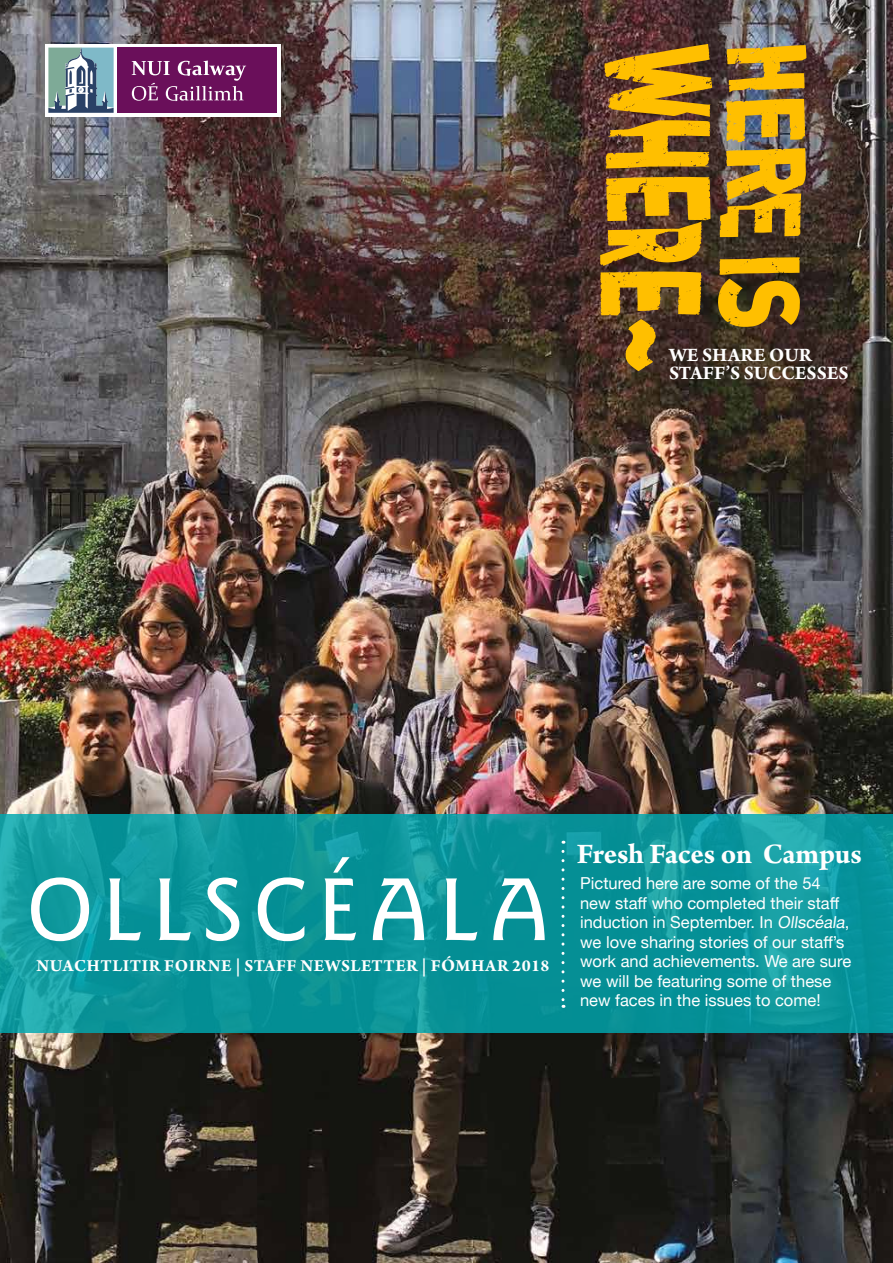
<style>
.page{position:relative;width:893px;height:1263px;background:#fff}
.page>*{position:absolute;margin:0;border:0;box-sizing:border-box;transform-origin:0 0}
.t1{font:500 89.25px "Goudy Sans IT Cby BT";letter-spacing:.105em;color:#fff}
.t2{font:700 30px "Arno Pro";letter-spacing:-.005em;color:#fff}
.t3{font:700 20.1px/17.5px "Arno Pro";color:#fff}
.t4{font:700 17.7px "Arno Pro";letter-spacing:.03em;color:#fff}
.t5{font:16.5px/19.5px "Helvetica Neue";color:#fff}
.s1{font-size:18.75px}
</style>
<div class="page">
<img style="left:0;top:0;width:893px;height:1263px">
<svg style="left:0;top:814px;width:893px;height:219px;background:#0b959b"></svg>
<div style="left:45px;top:44px;width:235px;height:72px;background:#fff"></div>
<div style="left:117px;top:48px;width:160px;height:65px;background:#6a0f5a"></div>
<svg style="left:132px;top:61px;width:114px;height:40px"></svg>
<svg style="left:48px;top:48px;width:66px;height:65px;background:#7e9fa9"></svg>
<svg style="left:561px;top:851px;width:3px;height:157px"></svg>
<img style="left:720px;top:148px;width:86px;height:89px">
<svg style="left:604px;top:44px;width:108px;height:124px;background:#b68413"></svg>
<svg style="left:600px;top:177px;width:110px;height:89px;background:#b28311"></svg>
<img style="left:727px;top:45px;width:79px;height:47px">
<img style="left:726px;top:99px;width:79px;height:43px">
<svg style="left:718px;top:257px;width:82px;height:70px;background:#b1850c"></svg>
<svg style="left:600px;top:272px;width:102px;height:99px;background:#906917"></svg>
<p class="t3" style="left:669px;top:347px;width:181px">WE SHARE OUR<br>STAFF’S SUCCESSES</p>
<h1 class="t1" style="left:27px;top:854px;width:525px">OLLSCÉALA</h1>
<p class="t4" style="left:37px;top:956px;width:514px">NUACHTLITIR FOIRNE | STAFF NEWSLETTER | F<span class="s1">Ó</span>MHAR 2018</p>
<h2 class="t2" style="left:577px;top:837px;width:287px">Fresh Faces on Campus</h2>
<p class="t5" style="left:580px;top:874px;width:273px">Pictured here are some of the 54 new staff who completed their staff induction in September. In Ollscéala, we love sharing stories of our staff’s work and achievements. We are sure we will be featuring some of these new faces in the issues to come!</p>
</div>
